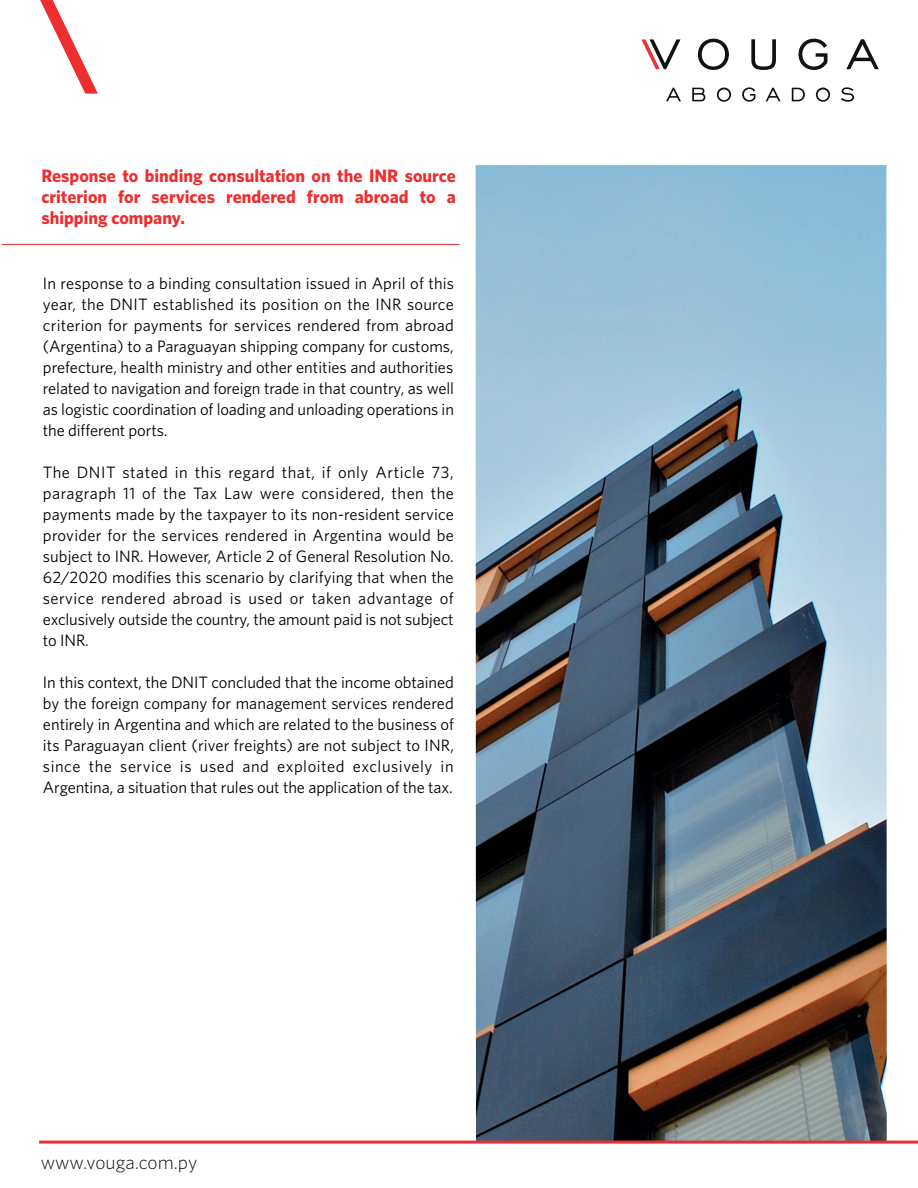
<style>
.page{position:relative;width:918px;height:1188px;background:#fff}
.page>*{position:absolute;margin:0;border:0;box-sizing:border-box;transform-origin:0 0}
.t1{font:300 19.5px "Whitney";color:#101315}
.t2{font:700 18px/21px "Whitney";color:#ee2d2f;text-align:justify}
.t3{font:16.5px/21px "Whitney";letter-spacing:-.01em;color:#000001;text-align:justify}
</style>
<div class="page">
<svg style="left:641px;top:39px;width:40px;height:30px"></svg>
<svg style="left:698px;top:39px;width:31px;height:31px"></svg>
<svg style="left:751px;top:39px;width:25px;height:31px"></svg>
<svg style="left:799px;top:39px;width:28px;height:31px"></svg>
<svg style="left:846px;top:39px;width:33px;height:30px"></svg>
<svg style="left:666px;top:88px;width:15px;height:13px"></svg>
<svg style="left:692px;top:88px;width:13px;height:13px"></svg>
<svg style="left:717px;top:87px;width:14px;height:15px"></svg>
<svg style="left:742px;top:87px;width:13px;height:15px"></svg>
<svg style="left:766px;top:88px;width:15px;height:13px"></svg>
<svg style="left:792px;top:88px;width:13px;height:13px"></svg>
<svg style="left:816px;top:87px;width:14px;height:15px"></svg>
<svg style="left:841px;top:87px;width:13px;height:15px"></svg>
<svg style="left:40px;top:0;width:58px;height:94px"></svg>
<hr style="left:2px;top:244px;width:458px;height:1px;background:#ee2d2f">
<img style="left:476px;top:165px;width:411px;height:976px">
<hr style="left:39px;top:1141px;width:879px;height:3px;background:#ee2d2f">
<p class="t2" style="left:41px;top:164px;width:416px">Response to binding consultation on the INR source criterion for services rendered from abroad to a shipping company.</p>
<p class="t3" style="left:43px;top:272px;width:413px">In response to a binding consultation issued in April of this year, the DNIT established its position on the INR source criterion for payments for services rendered from abroad (Argentina) to a Paraguayan shipping company for customs, prefecture, health ministry and other entities and authorities related to navigation and foreign trade in that country, as well as logistic coordination of loading and unloading operations in the different ports.</p>
<p class="t3" style="left:43px;top:461px;width:412px">The DNIT stated in this regard that, if only Article 73, paragraph 11 of the Tax Law were considered, then the payments made by the taxpayer to its non-resident service provider for the services rendered in Argentina would be subject to INR. However, Article 2 of General Resolution No.<br>62/2020 modifies this scenario by clarifying that when the service rendered abroad is used or taken advantage of exclusively outside the country, the amount paid is not subject to INR.</p>
<p class="t3" style="left:43px;top:671px;width:413px">In this context, the DNIT concluded that the income obtained by the foreign company for management services rendered entirely in Argentina and which are related to the business of its Paraguayan client (river freights) are not subject to INR, since the service is used and exploited exclusively in Argentina, a situation that rules out the application of the tax.</p>
<p class="t1" style="left:41px;top:1151px;width:158px">www.vouga.com.py</p>
</div>
